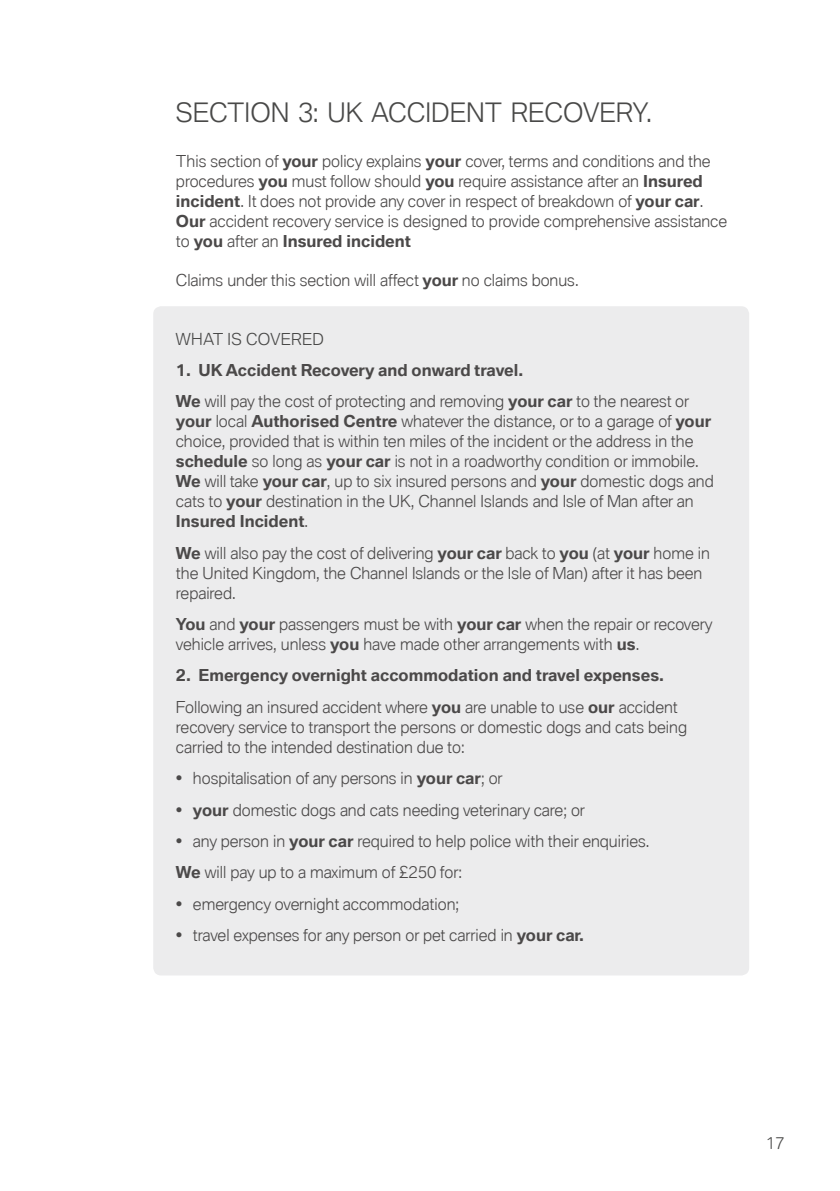
<style>
.page{position:relative;width:840px;height:1191px;background:#fff}
.page>*{position:absolute;margin:0;border:0;box-sizing:border-box;transform-origin:0 0}
.t1{font:300 26px "BMW Type Global Pro";letter-spacing:-.005em;color:#494948}
.t2{font:300 16px/20px "BMW Type Global Pro";color:#4b4949}
.t3{font:700 16px/31.4px "BMW Type Global Pro";color:#4b4949}
.t4{font:300 16px "BMW Type Global Pro";letter-spacing:.015em;color:#494948}
.s1{font-weight:700}
.s2{font-weight:300}
</style>
<div class="page">
<div style="left:153px;top:306px;width:595px;height:669px;background:#ececed;border-radius:8px"></div>
<h1 class="t1" style="left:176px;top:94px;width:477px">SECTION 3: UK ACCIDENT RECOVERY.</h1>
<p class="t2" style="left:176px;top:152px;width:552px">This section of <span class="s1">your</span> policy explains <span class="s1">your</span> cover, terms and conditions and the procedures <span class="s1">you</span> must follow should <span class="s1">you</span> require assistance after an <span class="s1">Insured incident</span>. It does not provide any cover in respect of breakdown of <span class="s1">your car</span>.<br><span class="s1">Our</span> accident recovery service is designed to provide comprehensive assistance to <span class="s1">you</span> after an <span class="s1">Insured incident</span></p>
<p class="t2" style="left:176px;top:271px;width:404px">Claims under this section will affect <span class="s1">your</span> no claims bonus.</p>
<p class="t4" style="left:176px;top:327px;width:149px">WHAT IS COVERED</p>
<p class="t2" style="left:176px;top:355px;width:514px;line-height:31.4px"><span class="s1">1. UK Accident Recovery and onward travel.<br>We</span> will pay the cost of protecting and removing <span class="s1">your car</span> to the nearest or</p>
<p class="t2" style="left:176px;top:412px;width:539px"><span class="s1">your</span> local <span class="s1">Authorised Centre</span> whatever the distance, or to a garage of <span class="s1">your </span>choice, provided that is within ten miles of the incident or the address in the <span class="s1">schedule</span> so long as <span class="s1">your car</span> is not in a roadworthy condition or immobile.<br><span class="s1">We</span> will take <span class="s1">your car</span>, up to six insured persons and <span class="s1">your</span> domestic dogs and cats to <span class="s1">your</span> destination in the UK, Channel Islands and Isle of Man after an <span class="s1">Insured Incident</span>.</p>
<p class="t2" style="left:176px;top:544px;width:535px"><span class="s1">We</span> will also pay the cost of delivering <span class="s1">your car</span> back to <span class="s1">you</span> (at <span class="s1">your</span> home in the United Kingdom, the Channel Islands or the Isle of Man) after it has been repaired.</p>
<p class="t2" style="left:176px;top:615px;width:537px"><span class="s1">You</span> and <span class="s1">your</span> passengers must be with <span class="s1">your car</span> when the repair or recovery vehicle arrives, unless <span class="s1">you</span> have made other arrangements with <span class="s1">us</span>.</p>
<p class="t3" style="left:176px;top:660px;width:503px">2. Emergency overnight accommodation and travel expenses.<br><span class="s2">Following an insured accident where</span> you <span class="s2">are unable to use</span> our <span class="s2">accident</span></p>
<p class="t2" style="left:176px;top:718px;width:512px">recovery service to transport the persons or domestic dogs and cats being carried to the intended destination due to:</p>
<p class="t2" style="left:176px;top:769px;width:328px">• hospitalisation of any persons in <span class="s1">your car</span>; or</p>
<p class="t2" style="left:176px;top:800px;width:410px">• <span class="s1">your</span> domestic dogs and cats needing veterinary care; or</p>
<p class="t2" style="left:176px;top:826px;width:475px;line-height:31.4px">• any person in <span class="s1">your car</span> required to help police with their enquiries.<br><span class="s1">We</span> will pay up to a maximum of £250 for:</p>
<p class="t2" style="left:176px;top:894px;width:284px">• emergency overnight accommodation;</p>
<p class="t2" style="left:176px;top:926px;width:409px">• travel expenses for any person or pet carried in <span class="s1">your car.</span></p>
<p class="t4" style="left:765px;top:1132px;width:20px">17</p>
</div>
